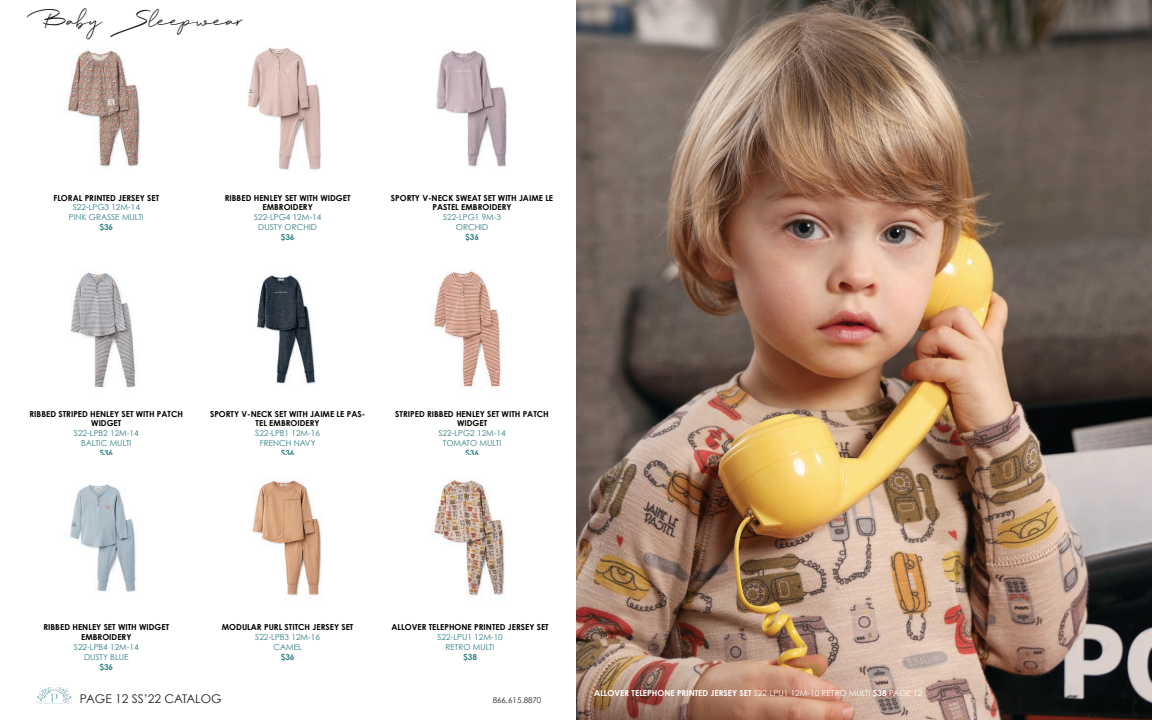
<style>
.page{position:relative;width:1152px;height:720px;background:#fff}
.page>*{position:absolute;margin:0;border:0;box-sizing:border-box;transform-origin:0 0}
.t1{font:30px "Jadyn Maria";color:#231f20}
.t2{font:12px "Century Gothic";color:#231f20}
.t3{font:700 8.2px/9.9px "Century Gothic";color:#000;text-align:center}
.t4{font:8.2px "Century Gothic";color:#337e83}
.t5{font:700 8.2px "Century Gothic";color:#fff}
.Paragraph_Style_1{font:700 8.2px "Century Gothic";color:#337e83}
.t6{font:8px "Century Gothic";color:#231f20}
.s1{font-weight:400}
</style>
<div class="page">
<img style="left:36px;top:684px;width:36px;height:20px">
<img style="left:434px;top:271px;width:69px;height:117px">
<img style="left:257px;top:273px;width:59px;height:111px">
<img style="left:252px;top:480px;width:70px;height:116px">
<img style="left:70px;top:272px;width:67px;height:116px">
<img style="left:67px;top:49px;width:73px;height:118px">
<img style="left:248px;top:47px;width:73px;height:123px">
<img style="left:436px;top:50px;width:71px;height:117px">
<img style="left:70px;top:484px;width:66px;height:109px">
<img style="left:432px;top:477px;width:73px;height:119px">
<img style="left:576px;top:0;width:576px;height:720px">
<p class="t1" style="left:26px;top:0;width:216px">Baby Sleepwear</p>
<p class="t3" style="left:53px;top:192px;width:107px">FLORAL PRINTED JERSEY SET</p>
<p class="t4" style="left:73px;top:202px;width:69px">S22-LPG3 12M-14</p>
<p class="t4" style="left:69px;top:212px;width:76px">PINK GRASSE MULTI</p>
<p class="Paragraph_Style_1" style="left:99px;top:222px;width:15px">$36</p>
<p class="t3" style="left:225px;top:192px;width:127px">RIBBED HENLEY SET WITH WIDGET<br>EMBROIDERY</p>
<p class="t4" style="left:254px;top:212px;width:69px">S22-LPG4 12M-14</p>
<p class="t4" style="left:258px;top:222px;width:60px">DUSTY ORCHID</p>
<p class="Paragraph_Style_1" style="left:281px;top:232px;width:15px">$36</p>
<p class="t3" style="left:391px;top:192px;width:164px">SPORTY V-NECK SWEAT SET WITH JAIME LE<br>PASTEL EMBROIDERY</p>
<p class="t4" style="left:443px;top:212px;width:60px">S22-LPG1 9M-3</p>
<p class="t4" style="left:456px;top:222px;width:34px">ORCHID</p>
<p class="Paragraph_Style_1" style="left:465px;top:232px;width:15px">$36</p>
<p class="t3" style="left:30px;top:408px;width:155px">RIBBED STRIPED HENLEY SET WITH PATCH<br>WIDGET</p>
<p class="t4" style="left:74px;top:428px;width:66px">S22-LPB2 12M-14</p>
<p class="t4" style="left:81px;top:438px;width:52px">BALTIC MULTI</p>
<p class="Paragraph_Style_1" style="left:99px;top:448px;width:15px">$36</p>
<p class="t3" style="left:210px;top:408px;width:157px">SPORTY V-NECK SET WITH JAIME LE PAS-<br>TEL EMBROIDERY</p>
<p class="t4" style="left:255px;top:428px;width:66px">S22-LPB1 12M-16</p>
<p class="t4" style="left:260px;top:438px;width:57px">FRENCH NAVY</p>
<p class="Paragraph_Style_1" style="left:281px;top:448px;width:15px">$36</p>
<p class="t3" style="left:395px;top:408px;width:155px">STRIPED RIBBED HENLEY SET WITH PATCH<br>WIDGET</p>
<p class="t4" style="left:439px;top:428px;width:69px">S22-LPG2 12M-14</p>
<p class="t4" style="left:443px;top:438px;width:60px">TOMATO MULTI</p>
<p class="Paragraph_Style_1" style="left:465px;top:448px;width:15px">$36</p>
<p class="t3" style="left:43px;top:622px;width:127px">RIBBED HENLEY SET WITH WIDGET<br>EMBROIDERY</p>
<p class="t4" style="left:74px;top:642px;width:66px">S22-LPB4 12M-14</p>
<p class="t4" style="left:84px;top:652px;width:46px">DUSTY BLUE</p>
<p class="Paragraph_Style_1" style="left:99px;top:661px;width:15px">$36</p>
<p class="t3" style="left:222px;top:622px;width:133px">MODULAR PURL STITCH JERSEY SET</p>
<p class="t4" style="left:255px;top:632px;width:66px">S22-LPB3 12M-16</p>
<p class="t4" style="left:273px;top:642px;width:30px">CAMEL</p>
<p class="Paragraph_Style_1" style="left:281px;top:652px;width:15px">$36</p>
<p class="t3" style="left:391px;top:622px;width:159px">ALLOVER TELEPHONE PRINTED JERSEY SET</p>
<p class="t4" style="left:437px;top:632px;width:67px">S22-LPU1 12M-10</p>
<p class="t4" style="left:446px;top:642px;width:51px">RETRO MULTI</p>
<p class="Paragraph_Style_1" style="left:463px;top:652px;width:15px">$38</p>
<h2 class="t2" style="left:80px;top:691px;width:143px">PAGE 12 SS’22 CATALOG</h2>
<p class="t6" style="left:493px;top:696px;width:50px">866.615.8870</p>
<p class="t5" style="left:594px;top:688px;width:330px">ALLOVER TELEPHONE PRINTED JERSEY SET <span class="s1">S22-LPU1 12M-10 RETRO MULTI</span> $38 <span class="s1">PAGE 12</span></p>
</div>
